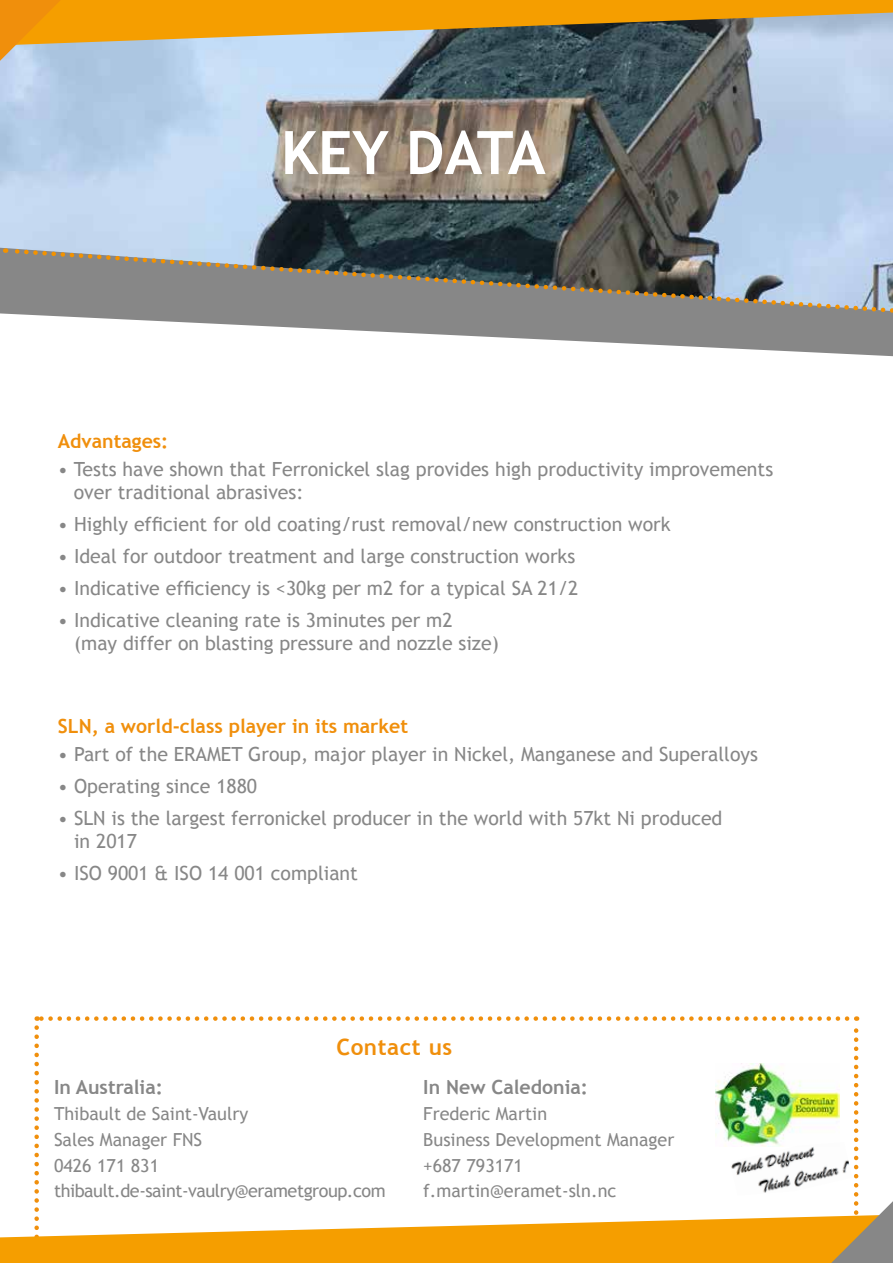
<style>
.page{position:relative;width:893px;height:1263px;background:#fff}
.page>*{position:absolute;margin:0;border:0;box-sizing:border-box;transform-origin:0 0}
.t1{font:700 60px "Trebuchet MS";color:#fff}
.t2{font:700 22.5px "Trebuchet MS";letter-spacing:.025em;color:#f08f0c}
.t3{font:19.5px/23.4px "Trebuchet MS";color:#878787}
.t4{font:700 19.5px "Trebuchet MS";color:#f08f0c}
.t5{font:700 19.5px "Trebuchet MS";color:#878787}
.t6{font:18px/25.8px "Trebuchet MS";color:#878787}
</style>
<div class="page">
<svg style="left:0;top:311px;width:893px;height:45px"></svg>
<img style="left:0;top:61px;width:893px;height:250px">
<svg style="left:5px;top:246px;width:888px;height:70px;background:#7e8284"></svg>
<svg style="left:0;top:0;width:893px;height:61px;background:#ba9b59"></svg>
<svg style="left:0;top:1016px;width:893px;height:247px"></svg>
<img style="left:715px;top:1064px;width:125px;height:83px">
<img style="left:730px;top:1142px;width:122px;height:53px">
<h1 class="t1" style="left:281px;top:115px;width:266px">KEY DATA</h1>
<p class="t4" style="left:58px;top:429px;width:112px">Advantages:</p>
<p class="t3" style="left:74px;top:457px;width:701px;text-indent:-16px">• Tests have shown that Ferronickel slag provides high productivity improvements over traditional abrasives:</p>
<p class="t3" style="left:58px;top:513px;width:614px">• Highly efficient for old coating/rust removal/new construction work</p>
<p class="t3" style="left:58px;top:545px;width:519px">• Ideal for outdoor treatment and large construction works</p>
<p class="t3" style="left:58px;top:576px;width:522px">• Indicative efficiency is &lt;30kg per m2 for a typical SA 21/2</p>
<p class="t3" style="left:74px;top:608px;width:426px;text-indent:-16px">• Indicative cleaning rate is 3minutes per m2 (may differ on blasting pressure and nozzle size)</p>
<p class="t4" style="left:58px;top:714px;width:352px">SLN, a world-class player in its market</p>
<p class="t3" style="left:58px;top:743px;width:701px">• Part of the ERAMET Group, major player in Nickel, Manganese and Superalloys</p>
<p class="t3" style="left:58px;top:775px;width:201px">• Operating since 1880</p>
<p class="t3" style="left:74px;top:806px;width:650px;text-indent:-16px">• SLN is the largest ferronickel producer in the world with 57kt Ni produced in 2017</p>
<p class="t3" style="left:58px;top:862px;width:302px">• ISO 9001 &amp; ISO 14 001 compliant</p>
<p class="t2" style="left:336px;top:1033px;width:117px">Contact us</p>
<p class="t5" style="left:54px;top:1075px;width:110px">In Australia:</p>
<p class="t6" style="left:54px;top:1101px;width:333px">Thibault de Saint-Vaulry<br>Sales Manager FNS<br>0426 171 831 thibault.de-saint-vaulry@erametgroup.com</p>
<p class="t5" style="left:423px;top:1075px;width:166px">In New Caledonia:</p>
<p class="t6" style="left:423px;top:1101px;width:253px">Frederic Martin<br>Business Development Manager +687 793171 f.martin@eramet-sln.nc</p>
</div>
